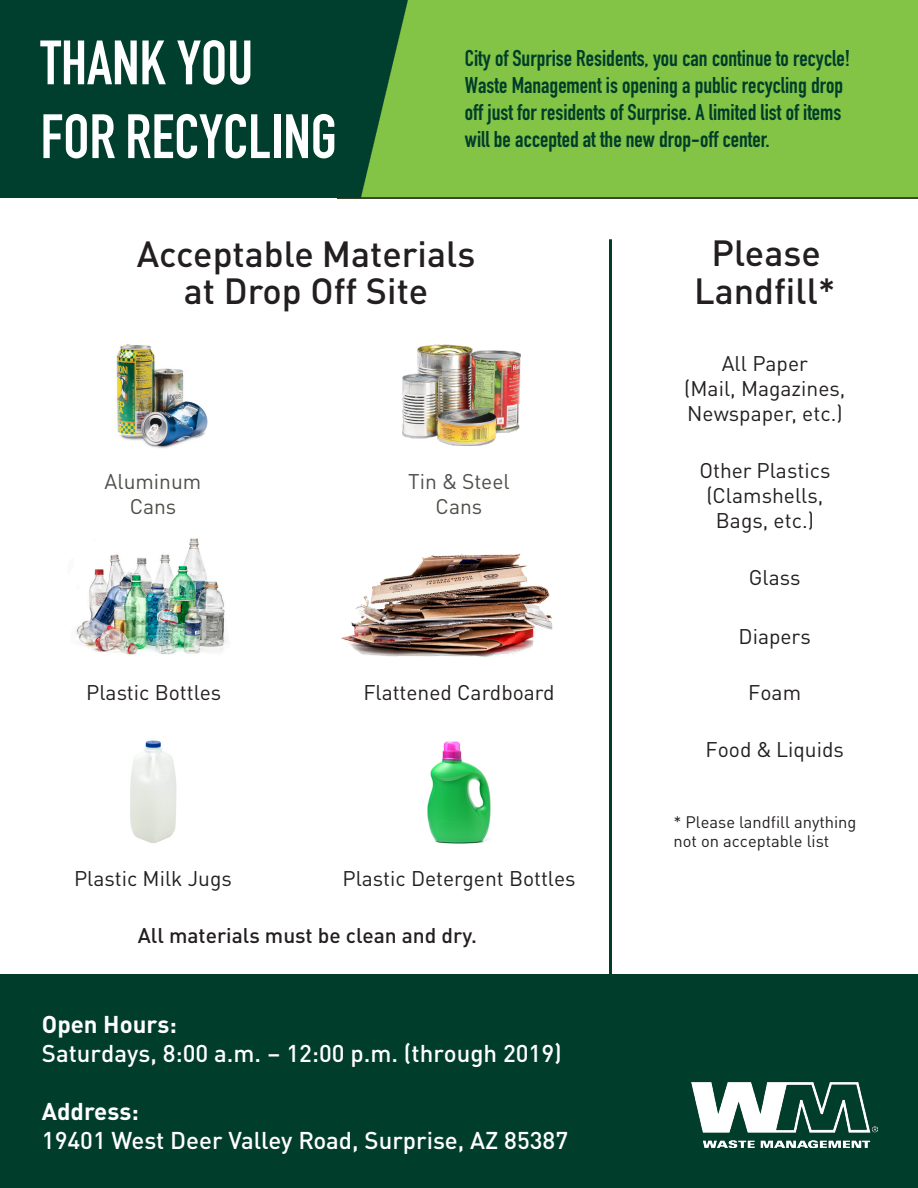
<style>
.page{position:relative;width:918px;height:1188px;background:#fff}
.page>*{position:absolute;margin:0;border:0;box-sizing:border-box;transform-origin:0 0}
.t1{font:700 61.5px/73.8px "DIN Condensed";color:#fff}
.t2{font:500 36px/37.5px "DINOT";color:#231f20;text-align:center}
.t3{font:500 24px/28.8px "DINOT";color:#fff}
.t4{font:700 22.5px/27px "DIN Condensed";color:#003d2a}
.t5{font:21px/25.2px "DINOT";color:#231f20;text-align:center}
.t6{font:500 21px "DINOT";color:#231f20}
.t7{font:21px "DINOT";color:#4c5049}
.t8{font:16.5px/18.8px "DINOT";color:#231f20}
.s1{font-weight:700}
</style>
<div class="page">
<div style="left:0;top:975px;width:918px;height:213px;background:#003d2a"></div>
<div style="left:337px;top:0;width:581px;height:199px;background:#83c447"></div>
<img style="left:0;top:0;width:418px;height:198px">
<img style="left:427px;top:741px;width:64px;height:103px">
<img style="left:76px;top:538px;width:151px;height:117px">
<img style="left:341px;top:553px;width:212px;height:104px">
<hr style="left:609px;top:239px;width:3px;height:736px;background:#003d2a">
<img style="left:691px;top:1082px;width:187px;height:66px">
<img style="left:116px;top:344px;width:92px;height:104px">
<img style="left:402px;top:345px;width:118px;height:101px">
<img style="left:130px;top:740px;width:47px;height:103px">
<p class="t1" style="left:40px;top:26px;width:298px">THANK YOU<br>FOR RECYCLING</p>
<p class="t4" style="left:465px;top:45px;width:387px">City of Surprise Residents, you can continue to recycle!<br>Waste Management is opening a public recycling drop off just for residents of Surprise. A limited list of items will be accepted at the new drop-off center.</p>
<p class="t2" style="left:137px;top:232px;width:340px">Acceptable Materials at Drop Off Site</p>
<p class="t7" style="left:105px;top:465px;width:98px">Aluminum</p>
<p class="t7" style="left:130px;top:491px;width:48px">Cans</p>
<p class="t7" style="left:408px;top:465px;width:103px">Tin &amp; Steel</p>
<p class="t7" style="left:436px;top:491px;width:48px">Cans</p>
<p class="t5" style="left:86px;top:678px;width:137px">Plastic Bottles</p>
<p class="t5" style="left:363px;top:678px;width:193px">Flattened Cardboard</p>
<p class="t5" style="left:74px;top:864px;width:159px">Plastic Milk Jugs</p>
<p class="t5" style="left:342px;top:864px;width:235px">Plastic Detergent Bottles</p>
<p class="t6" style="left:138px;top:919px;width:341px">All materials must be clean and dry.</p>
<p class="t3" style="left:42px;top:1008px;width:521px"><span class="s1">Open Hours:<br></span>Saturdays, 8:00 a.m. – 12:00 p.m. (through 2019)</p>
<p class="t3" style="left:42px;top:1095px;width:528px"><span class="s1">Address:<br></span>19401 West Deer Valley Road, Surprise, AZ 85387</p>
<p class="t2" style="left:694px;top:231px;width:143px">Please<br>Landfill*</p>
<p class="t5" style="left:684px;top:349px;width:163px">All Paper<br>(Mail, Magazines,<br>Newspaper, etc.)</p>
<p class="t5" style="left:699px;top:456px;width:133px">Other Plastics (Clamshells,<br>Bags, etc.)</p>
<p class="t5" style="left:749px;top:563px;width:53px">Glass</p>
<p class="t5" style="left:739px;top:622px;width:74px">Diapers</p>
<p class="t5" style="left:748px;top:678px;width:54px">Foam</p>
<p class="t5" style="left:706px;top:735px;width:140px">Food &amp; Liquids</p>
<p class="t8" style="left:673px;top:811px;width:185px">* Please landfill anything not on acceptable list</p>
</div>
